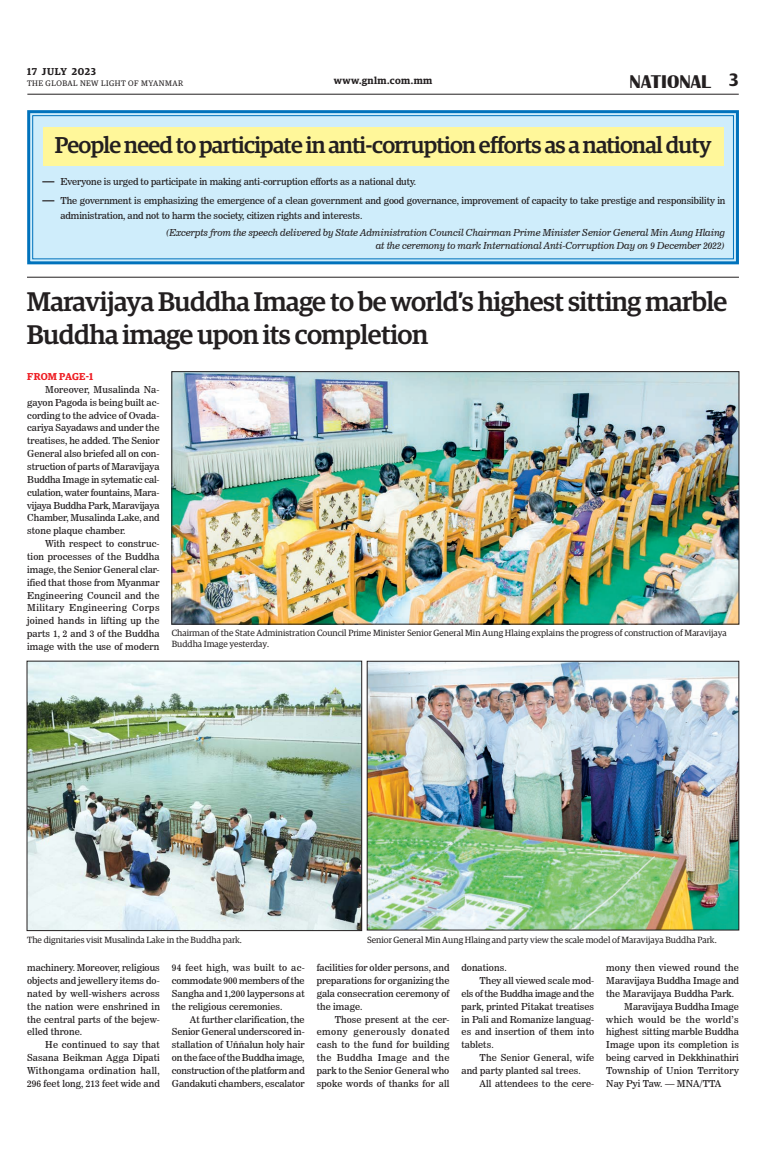
<style>
.page{position:relative;width:773px;height:1152px;background:#fff}
.page>*{position:absolute;margin:0;border:0;box-sizing:border-box;transform-origin:0 0}
.Brief_Head{font:500 27px/32.4px "Guardian Egyp";letter-spacing:-.02em;color:#231f20}
.Big_Sub_Heading{font:500 23px "Guardian Egyp";letter-spacing:-.03em;color:#231f20}
.t1{font:700 19px "Britannic";color:#231f20}
.t2{font:600 18px "Guardian Egyp";color:#231f20}
.t3{font:600 10px "Guardian Egyp";letter-spacing:.05em;color:#231f20}
.Spill_Style{font:600 10px "Guardian Egyp";letter-spacing:.015em;color:#ee1d23}
._2nd_Body{font:9.5px/12.9px "News 706 BT Roman C";letter-spacing:.005em;color:#231f20;text-align:justify}
.Normal_Para{font:9.5px/15.4px "News 706 BT Roman C";letter-spacing:-.01em;color:#231f20}
._2nd_Body-2{font:9.5px "News 706 BT Italic C";letter-spacing:-.01em;color:#231f20}
.t4{font:9px/10.8px "Guardian Egyp";color:#231f20}
.t5{font:8px "Guardian Egyp";letter-spacing:.06em;color:#231f20}
.s1{font-family:"News 706 BT Bold C";font-size:12px}
</style>
<div class="page">
<hr style="left:27px;top:94px;width:711px;height:1px;background:#231f20">
<svg style="left:27px;top:110px;width:712px;height:155px;background:#c2e5f7"></svg>
<div style="left:32px;top:115px;width:702px;height:144px;border:1px solid #0072bc"></div>
<div style="left:43px;top:127px;width:680px;height:39px;background:#fff79a"></div>
<hr style="left:27px;top:277px;width:712px;height:1px;background:#231f20">
<img style="left:369px;top:663px;width:368px;height:265px">
<div style="left:367px;top:661px;width:372px;height:269px;border:1px solid #231f20"></div>
<img style="left:174px;top:374px;width:563px;height:248px">
<img style="left:29px;top:663px;width:331px;height:266px">
<div style="left:27px;top:661px;width:335px;height:270px;border:1px solid #231f20"></div>
<p class="t3" style="left:27px;top:64px;width:70px">17 JULY 2023</p>
<p class="t5" style="left:27px;top:78px;width:158px">THE GLOBAL NEW LIGHT OF MYANMAR</p>
<h3 class="t1" style="left:629px;top:71px;width:83px">NATIONAL</h3>
<p class="t3" style="left:334px;top:73px;width:100px">www.gnlm.com.mm</p>
<h3 class="t2" style="left:729px;top:67px;width:11px">3</h3>
<p class="Big_Sub_Heading" style="left:55px;top:128px;width:658px">People need to participate in anti-corruption efforts as a national duty</p>
<p class="Normal_Para" style="left:42px;top:174px;width:375px"><span class="s1">—</span> Everyone is urged to participate in making anti-corruption efforts as a national duty.</p>
<p class="Normal_Para" style="left:60px;top:192px;width:666px;text-indent:-18px"><span class="s1">—</span> The government is emphasizing the emergence of a clean government and good governance, improvement of capacity to take prestige and responsibility in administration, and not to harm the society, citizen rights and interests.</p>
<p class="_2nd_Body-2" style="left:166px;top:227px;width:560px">(Excerpts from the speech delivered by State Administration Council Chairman Prime Minister Senior General Min Aung Hlaing</p>
<p class="_2nd_Body-2" style="left:375px;top:240px;width:351px">at the ceremony to mark International Anti-Corruption Day on 9 December 2022)</p>
<p class="Brief_Head" style="left:27px;top:284px;width:702px">Maravijaya Buddha Image to be world’s highest sitting marble<br>Buddha image upon its completion</p>
<p class="Spill_Style" style="left:27px;top:369px;width:67px">FROM PAGE-1</p>
<p class="_2nd_Body" style="left:27px;top:383px;width:134px;text-indent:18px">Moreover, Musalinda Na&shy;gayon Pagoda is being built ac&shy;cording to the advice of Ovada&shy;cariya Sayadaws and under the treatises, he added. The Senior General also briefed all on con&shy;struction of parts of Maravijaya Buddha Image in sytematic cal&shy;culation, water fountains, Mara&shy;vijaya Buddha Park, Maravijaya Chamber, Musalinda Lake, and stone plaque chamber.</p>
<p class="_2nd_Body" style="left:27px;top:537px;width:134px;text-indent:18px">With respect to construc&shy;tion processes of the Buddha image, the Senior General clar&shy;ified that those from Myanmar Engineering Council and the Military Engineering Corps joined hands in lifting up the parts 1, 2 and 3 of the Buddha image with the use of modern</p>
<p class="t4" style="left:172px;top:627px;width:556px">Chairman of the State Administration Council Prime Minister Senior General Min Aung Hlaing explains the progress of construction of Maravijaya<br>Buddha Image yesterday.</p>
<p class="t4" style="left:27px;top:934px;width:216px">The dignitaries visit Musalinda Lake in the Buddha park.</p>
<p class="t4" style="left:367px;top:934px;width:351px">Senior General Min Aung Hlaing and party view the scale model of Maravijaya Buddha Park.</p>
<p class="_2nd_Body" style="left:27px;top:961px;width:134px">machinery. Moreover, religious objects and jewellery items do&shy;nated by well-wishers across the nation were enshrined in the central parts of the bejew&shy;elled throne.</p>
<p class="_2nd_Body" style="left:27px;top:1038px;width:134px;text-indent:18px">He continued to say that Sasana Beikman Agga Dipati Withongama ordination hall, 296 feet long, 213 feet wide and</p>
<p class="_2nd_Body" style="left:172px;top:961px;width:134px">94 feet high, was built to ac&shy;commodate 900 members of the Sangha and 1,200 laypersons at the religious ceremonies.</p>
<p class="_2nd_Body" style="left:172px;top:1013px;width:134px;text-indent:18px">At further clarification, the Senior General underscored in&shy;stallation of Uññalun holy hair on the face of the Buddha image, construction of the platform and Gandakuti chambers, escalator</p>
<p class="_2nd_Body" style="left:317px;top:961px;width:134px">facilities for older persons, and preparations for organizing the gala consecration ceremony of the image.</p>
<p class="_2nd_Body" style="left:317px;top:1013px;width:134px;text-indent:18px">Those present at the cer&shy;emony generously donated cash to the fund for building the Buddha Image and the park to the Senior General who spoke words of thanks for all</p>
<p class="_2nd_Body" style="left:461px;top:961px;width:47px">donations.</p>
<p class="_2nd_Body" style="left:461px;top:974px;width:134px;text-indent:18px">They all viewed scale mod&shy;els of the Buddha image and the park, printed Pitakat treatises in Pali and Romanize languag&shy;es and insertion of them into tablets.</p>
<p class="_2nd_Body" style="left:461px;top:1051px;width:134px;text-indent:18px">The Senior General, wife and party planted sal trees.</p>
<p class="_2nd_Body" style="left:479px;top:1077px;width:116px">All attendees to the cere-</p>
<p class="_2nd_Body" style="left:606px;top:961px;width:134px">mony then viewed round the Maravijaya Buddha Image and the Maravijaya Buddha Park.</p>
<p class="_2nd_Body" style="left:606px;top:1000px;width:134px;text-indent:18px">Maravijaya Buddha Image which would be the world’s highest sitting marble Buddha Image upon its completion is being carved in Dekkhinathiri Township of Union Territory Nay Pyi Taw. — MNA/TTA</p>
</div>
